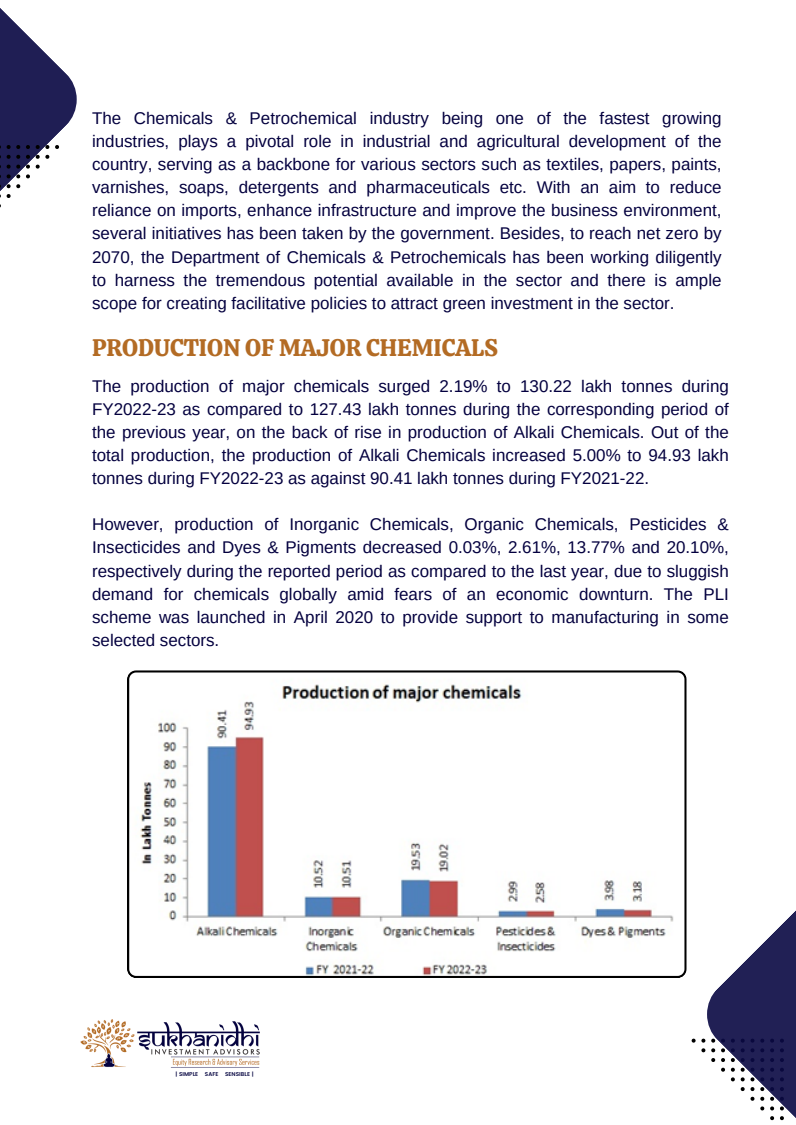
<style>
.page{position:relative;width:796px;height:1125px;background:#fff}
.page>*{position:absolute;margin:0;border:0;box-sizing:border-box;transform-origin:0 0}
.t1{font:23.85px "Calistoga";color:#b36b24}
.t2{font:16.95px/23px "Arimo";color:#04003f;text-align:justify}
.t3{font:600 5.55px "Poppins";color:#0b0a45}
</style>
<div class="page">
<svg style="left:0;top:8px;width:77px;height:200px"></svg>
<svg style="left:691px;top:1039px;width:4px;height:4px"></svg>
<svg style="left:701px;top:911px;width:94px;height:210px"></svg>
<img style="left:80px;top:1019px;width:180px;height:49px">
<svg style="left:127px;top:670px;width:559px;height:308px"></svg>
<p class="t2" style="left:92px;top:107px;width:631px">The Chemicals &amp; Petrochemical industry being one of the fastest growing industries, plays a pivotal role in industrial and agricultural development of the country, serving as a backbone for various sectors such as textiles, papers, paints, varnishes, soaps, detergents and pharmaceuticals etc. With an aim to reduce reliance on imports, enhance infrastructure and improve the business environment, several initiatives has been taken by the government. Besides, to reach net zero by 2070, the Department of Chemicals &amp; Petrochemicals has been working diligently to harness the tremendous potential available in the sector and there is ample scope for creating facilitative policies to attract green investment in the sector.</p>
<p class="t1" style="left:92px;top:332px;width:407px">PRODUCTION OF MAJOR CHEMICALS</p>
<p class="t2" style="left:92px;top:375px;width:638px">The production of major chemicals surged 2.19% to 130.22 lakh tonnes during FY2022-23 as compared to 127.43 lakh tonnes during the corresponding period of the previous year, on the back of rise in production of Alkali Chemicals. Out of the total production, the production of Alkali Chemicals increased 5.00% to 94.93 lakh tonnes during FY2022-23 as against 90.41 lakh tonnes during FY2021-22.</p>
<p class="t2" style="left:92px;top:513px;width:638px">However, production of Inorganic Chemicals, Organic Chemicals, Pesticides &amp; Insecticides and Dyes &amp; Pigments decreased 0.03%, 2.61%, 13.77% and 20.10%, respectively during the reported period as compared to the last year, due to sluggish demand for chemicals globally amid fears of an economic downturn. The PLI scheme was launched in April 2020 to provide support to manufacturing in some selected sectors.</p>
<p class="t3" style="left:175px;top:1070px;width:80px">| SIMPLE SAFE SENSIBLE |</p>
</div>
